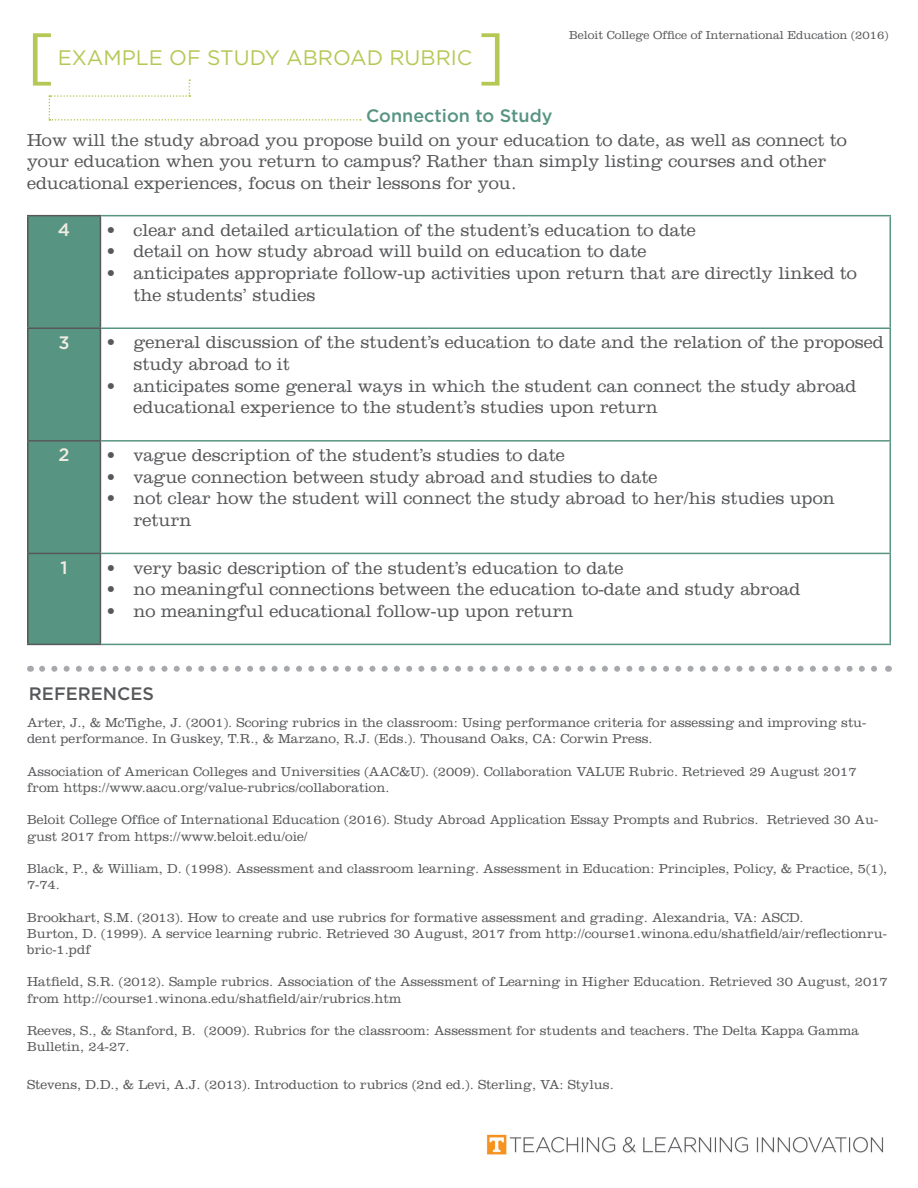
<style>
.page{position:relative;width:918px;height:1188px;background:#fff}
.page>*{position:absolute;margin:0;border:0;box-sizing:border-box;transform-origin:0 0}
.t1{font:63px "Gotham";color:#b5c855}
.t2{font:21px "Gotham";color:#b5c855}
.t3{font:300 18px/21.6px "Clarendon";color:#57585a}
.t4{font:500 18px "Gotham";color:#579482}
.t5{font:500 18px "Gotham";color:#57585a}
.t6{font:500 18px "Gotham";color:#f1ece2}
.t7{font:300 13.5px/16.2px "Clarendon";color:#57585a}
.t8{font:300 12px "Clarendon";color:#57585a}
</style>
<div class="page">
<svg style="left:49px;top:79px;width:312px;height:42px"></svg>
<div style="left:28px;top:216px;width:72px;height:428px;background:#579482"></div>
<hr style="left:101px;top:215px;width:790px;height:1px;background:#579482">
<hr style="left:890px;top:216px;width:1px;height:112px;background:#579482">
<hr style="left:101px;top:328px;width:790px;height:1px;background:#579482">
<hr style="left:890px;top:329px;width:1px;height:111px;background:#579482">
<hr style="left:101px;top:440px;width:790px;height:2px;background:#579482">
<hr style="left:890px;top:442px;width:1px;height:111px;background:#579482">
<hr style="left:101px;top:553px;width:790px;height:1px;background:#579482">
<hr style="left:890px;top:554px;width:1px;height:90px;background:#579482">
<hr style="left:101px;top:644px;width:790px;height:1px;background:#579482">
<hr style="left:27px;top:215px;width:74px;height:1px;background:#57585a">
<hr style="left:27px;top:216px;width:1px;height:112px;background:#57585a">
<hr style="left:100px;top:216px;width:1px;height:112px;background:#57585a">
<hr style="left:27px;top:328px;width:74px;height:1px;background:#57585a">
<hr style="left:27px;top:329px;width:1px;height:111px;background:#57585a">
<hr style="left:100px;top:329px;width:1px;height:111px;background:#57585a">
<hr style="left:27px;top:440px;width:74px;height:2px;background:#57585a">
<hr style="left:27px;top:442px;width:1px;height:111px;background:#57585a">
<hr style="left:100px;top:442px;width:1px;height:111px;background:#57585a">
<hr style="left:27px;top:553px;width:74px;height:1px;background:#57585a">
<hr style="left:27px;top:554px;width:1px;height:90px;background:#57585a">
<hr style="left:100px;top:554px;width:1px;height:90px;background:#57585a">
<hr style="left:27px;top:644px;width:74px;height:1px;background:#57585a">
<svg style="left:42px;top:666px;width:835px;height:6px"></svg>
<img style="left:487px;top:1134px;width:397px;height:21px">
<p class="t8" style="left:569px;top:29px;width:321px">Beloit College Office of International Education (2016)</p>
<p class="t1" style="left:478px;top:15px;width:29px">]</p>
<p class="t4" style="left:366px;top:104px;width:188px">Connection to Study</p>
<p class="t3" style="left:27px;top:128px;width:821px">How will the study abroad you propose build on your education to date, as well as connect to your education when you return to campus? Rather than simply listing courses and other educational experiences, focus on their lessons for you.</p>
<p class="t6" style="left:58px;top:218px;width:14px">4</p>
<p class="t3" style="left:106px;top:219px;width:591px">• clear and detailed articulation of the student’s education to date</p>
<p class="t3" style="left:106px;top:240px;width:541px">• detail on how study abroad will build on education to date</p>
<p class="t3" style="left:133px;top:262px;width:725px;text-indent:-27px">• anticipates appropriate follow-up activities upon return that are directly linked to the students’ studies</p>
<p class="t6" style="left:59px;top:331px;width:13px">3</p>
<p class="t3" style="left:133px;top:331px;width:752px;text-indent:-27px">• general discussion of the student’s education to date and the relation of the proposed study abroad to it</p>
<p class="t3" style="left:133px;top:375px;width:725px;text-indent:-27px">• anticipates some general ways in which the student can connect the study abroad educational experience to the student’s studies upon return</p>
<p class="t6" style="left:59px;top:443px;width:13px">2</p>
<p class="t3" style="left:106px;top:444px;width:460px">• vague description of the student’s studies to date</p>
<p class="t3" style="left:106px;top:466px;width:553px">• vague connection between study abroad and studies to date</p>
<p class="t3" style="left:133px;top:487px;width:703px;text-indent:-27px">• not clear how the student will connect the study abroad to her/his studies upon return</p>
<p class="t6" style="left:61px;top:556px;width:9px">1</p>
<p class="t3" style="left:106px;top:557px;width:519px">• very basic description of the student’s education to date</p>
<p class="t3" style="left:106px;top:578px;width:696px">• no meaningful connections between the education to-date and study abroad</p>
<p class="t3" style="left:106px;top:600px;width:469px">• no meaningful educational follow-up upon return</p>
<p class="t1" style="left:27px;top:15px;width:29px">[</p>
<p class="t2" style="left:58px;top:44px;width:416px">EXAMPLE OF STUDY ABROAD RUBRIC</p>
<p class="t5" style="left:29px;top:681px;width:127px">REFERENCES</p>
<p class="t7" style="left:27px;top:714px;width:841px">Arter, J., &amp; McTighe, J. (2001). Scoring rubrics in the classroom: Using performance criteria for assessing and improving stu&shy;dent performance. In Guskey, T.R., &amp; Marzano, R.J. (Eds.). Thousand Oaks, CA: Corwin Press.</p>
<p class="t7" style="left:27px;top:763px;width:831px">Association of American Colleges and Universities (AAC&amp;U). (2009). Collaboration VALUE Rubric. Retrieved 29 August 2017 from https://www.aacu.org/value-rubrics/collaboration.</p>
<p class="t7" style="left:27px;top:812px;width:853px">Beloit College Office of International Education (2016). Study Abroad Application Essay Prompts and Rubrics. Retrieved 30 Au&shy;gust 2017 from https://www.beloit.edu/oie/</p>
<p class="t7" style="left:27px;top:860px;width:862px">Black, P., &amp; William, D. (1998). Assessment and classroom learning. Assessment in Education: Principles, Policy, &amp; Practice, 5(1),<br>7-74.</p>
<p class="t7" style="left:27px;top:909px;width:778px">Brookhart, S.M. (2013). How to create and use rubrics for formative assessment and grading. Alexandria, VA: ASCD.</p>
<p class="t7" style="left:27px;top:925px;width:861px">Burton, D. (1999). A service learning rubric. Retrieved 30 August, 2017 from http://course1.winona.edu/shatfield/air/reflectionru&shy;bric-1.pdf</p>
<p class="t7" style="left:27px;top:974px;width:862px">Hatfield, S.R. (2012). Sample rubrics. Association of the Assessment of Learning in Higher Education. Retrieved 30 August, 2017 from http://course1.winona.edu/shatfield/air/rubrics.htm</p>
<p class="t7" style="left:27px;top:1022px;width:834px">Reeves, S., &amp; Stanford, B. (2009). Rubrics for the classroom: Assessment for students and teachers. The Delta Kappa Gamma<br>Bulletin, 24-27.</p>
<p class="t7" style="left:27px;top:1076px;width:588px">Stevens, D.D., &amp; Levi, A.J. (2013). Introduction to rubrics (2nd ed.). Sterling, VA: Stylus.</p>
</div>
